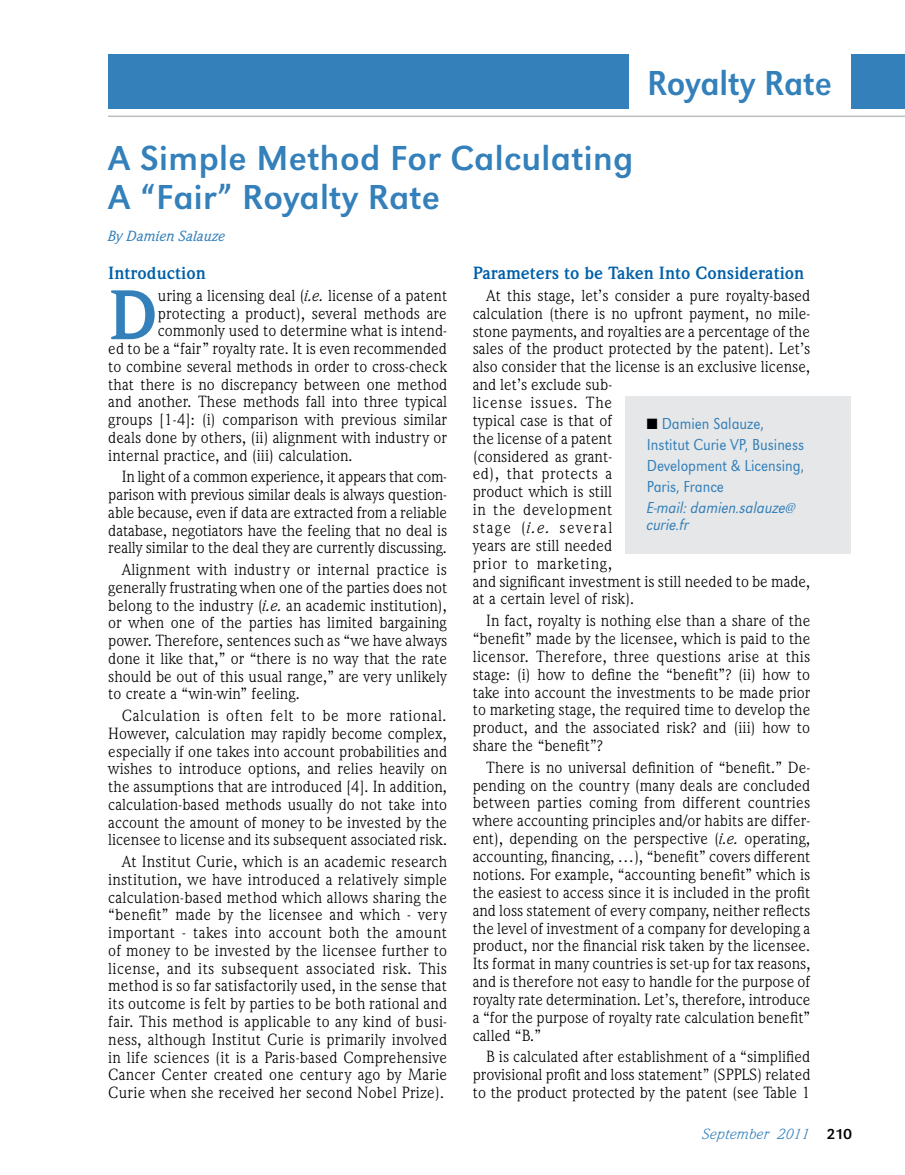
<style>
.page{position:relative;width:905px;height:1175px;background:#fff}
.page>*{position:absolute;margin:0;border:0;box-sizing:border-box;transform-origin:0 0}
.t1{font:700 71.25px "Weidemann IT Cby BT";color:#3380ba}
.t2{font:36px/39px "URW Grotesk T";letter-spacing:.01em;color:#3380ba}
.t3{font:36px "URW Grotesk T Regu Narr";color:#3380ba}
.t4{font:700 18px "Weidemann IT Cby BT";color:#0060a9}
.t5{font:16.5px/17.9px "Weidemann IT Cby BT";color:#000;text-align:justify}
.t6{font:16.5px/21px "URW Grotesk T Ligh Narr";color:#3380ba;scale:.95 1}
.t7{font:16.5px/16.5px "URW Grotesk T Ligh Narr Obli";color:#3380ba;scale:.95 1}
.t8{font:italic 15px "Weidemann IT Cby BT";color:#3380ba;scale:1.08 1}
.t9{font:italic 500 15px "Weidemann IT Cby BT";color:#3380ba}
.s1{font-style:italic}
.s2{color:#000}
.s3{font-family:"URW Grotesk T";font-style:normal;color:#000}
</style>
<div class="page">
<hr style="left:108px;top:116px;width:796px;height:1px;background:#bcbec0">
<div style="left:850px;top:54px;width:54px;height:54px;background:#3380ba"></div>
<div style="left:108px;top:54px;width:520px;height:54px;background:#3380ba"></div>
<div style="left:626px;top:396px;width:224px;height:157px;background:#e6e7e8"></div>
<h2 class="t3" style="left:647px;top:62px;width:186px">Royalty Rate</h2>
<h2 class="t2" style="left:108px;top:138px;width:526px">A Simple Method For Calculating<br>A “Fair” Royalty Rate</h2>
<p class="t9" style="left:108px;top:227px;width:119px">By Damien Salauze</p>
<p class="t4" style="left:108px;top:262px;width:99px">Introduction</p>
<p class="t5" style="left:158px;top:286px;width:291px">uring a licensing deal (<span class="s1">i.e.</span> license of a patent</p>
<p class="t5" style="left:158px;top:304px;width:290px">protecting a product), several methods are</p>
<p class="t5" style="left:158px;top:321px;width:291px">commonly used to determine what is intend-</p>
<p class="t5" style="left:108px;top:339px;width:340px">ed to be a “fair” royalty rate. It is even recommended</p>
<p class="t5" style="left:108px;top:357px;width:340px">to combine several methods in order to cross-check</p>
<p class="t5" style="left:108px;top:375px;width:340px">that there is no discrepancy between one method</p>
<p class="t5" style="left:108px;top:392px;width:340px">and another. These methods fall into three typical</p>
<p class="t5" style="left:108px;top:410px;width:340px">groups [1-4]: (i) comparison with previous similar</p>
<p class="t5" style="left:108px;top:428px;width:340px">deals done by others, (ii) alignment with industry or</p>
<p class="t5" style="left:108px;top:446px;width:246px">internal practice, and (iii) calculation.</p>
<p class="t5" style="left:108px;top:467px;width:340px;text-indent:13px">In light of a common experience, it appears that com&shy;parison with previous similar deals is always question&shy;able because, even if data are extracted from a reliable database, negotiators have the feeling that no deal is really similar to the deal they are currently discussing.</p>
<p class="t5" style="left:108px;top:560px;width:340px;text-indent:13px">Alignment with industry or internal practice is generally frustrating when one of the parties does not belong to the industry (<span class="s1">i.e.</span> an academic institution), or when one of the parties has limited bargaining power. Therefore, sentences such as “we have always done it like that,” or “there is no way that the rate should be out of this usual range,” are very unlikely to create a “win-win” feeling.</p>
<p class="t5" style="left:108px;top:706px;width:340px;text-indent:13px">Calculation is often felt to be more rational.<br>However, calculation may rapidly become complex, especially if one takes into account probabilities and wishes to introduce options, and relies heavily on the assumptions that are introduced [4]. In addition, calculation-based methods usually do not take into account the amount of money to be invested by the licensee to license and its subsequent associated risk.</p>
<p class="t5" style="left:108px;top:852px;width:340px;text-indent:13px">At Institut Curie, which is an academic research institution, we have introduced a relatively simple calculation-based method which allows sharing the “benefit” made by the licensee and which - very important - takes into account both the amount of money to be invested by the licensee further to license, and its subsequent associated risk. This method is so far satisfactorily used, in the sense that its outcome is felt by parties to be both rational and fair. This method is applicable to any kind of busi&shy;ness, although Institut Curie is primarily involved in life sciences (it is a Paris-based Comprehensive Cancer Center created one century ago by Marie Curie when she received her second Nobel Prize).</p>
<p class="t4" style="left:472px;top:262px;width:333px">Parameters to be Taken Into Consideration</p>
<p class="t5" style="left:473px;top:286px;width:339px;text-align:left;text-indent:13px">At this stage, let’s consider a pure royalty-based calculation (there is no upfront payment, no mile&shy;stone payments, and royalties are a percentage of the sales of the product protected by the patent). Let’s also consider that the license is an exclusive license, and let’s exclude sub-<br>license issues. The<br>typical case is that of<br>the license of a patent<br>(considered as grant-<br>ed), that protects a<br>product which is still<br>in the development<br>stage (<span class="s1">i.e.</span> several<br>years are still needed<br>prior to marketing,<br>and significant investment is still needed to be made, at a certain level of risk).</p>
<p class="t5" style="left:473px;top:611px;width:339px;text-indent:13px">In fact, royalty is nothing else than a share of the “benefit” made by the licensee, which is paid to the licensor. Therefore, three questions arise at this stage: (i) how to define the “benefit”? (ii) how to take into account the investments to be made prior to marketing stage, the required time to develop the product, and the associated risk? and (iii) how to share the “benefit”?</p>
<p class="t5" style="left:473px;top:758px;width:339px;text-indent:13px">There is no universal definition of “benefit.” De&shy;pending on the country (many deals are concluded between parties coming from different countries where accounting principles and/or habits are differ&shy;ent), depending on the perspective (<span class="s1">i.e.</span> operating, accounting, financing, …), “benefit” covers different notions. For example, “accounting benefit” which is the easiest to access since it is included in the profit and loss statement of every company, neither reflects the level of investment of a company for developing a product, nor the financial risk taken by the licensee.<br>Its format in many countries is set-up for tax reasons, and is therefore not easy to handle for the purpose of royalty rate determination. Let’s, therefore, introduce a “for the purpose of royalty rate calculation benefit” called “B.”</p>
<p class="t5" style="left:473px;top:1047px;width:339px;text-indent:13px">B is calculated after establishment of a “simplified provisional profit and loss statement” (SPPLS) related to the product protected by the patent (see Table 1</p>
<h1 class="t1" style="left:108px;top:270px;width:51px">D</h1>
<p class="t6" style="left:646px;top:413px;width:167px"><span class="s2">■</span> Damien Salauze,<br>Institut Curie VP, Business<br>Development &amp; Licensing,<br>Paris, France</p>
<p class="t7" style="left:646px;top:499px;width:158px">E-mail: damien.salauze@ curie.fr</p>
<p class="t8" style="left:702px;top:1125px;width:140px">September 2011 <span class="s3">210</span></p>
</div>
